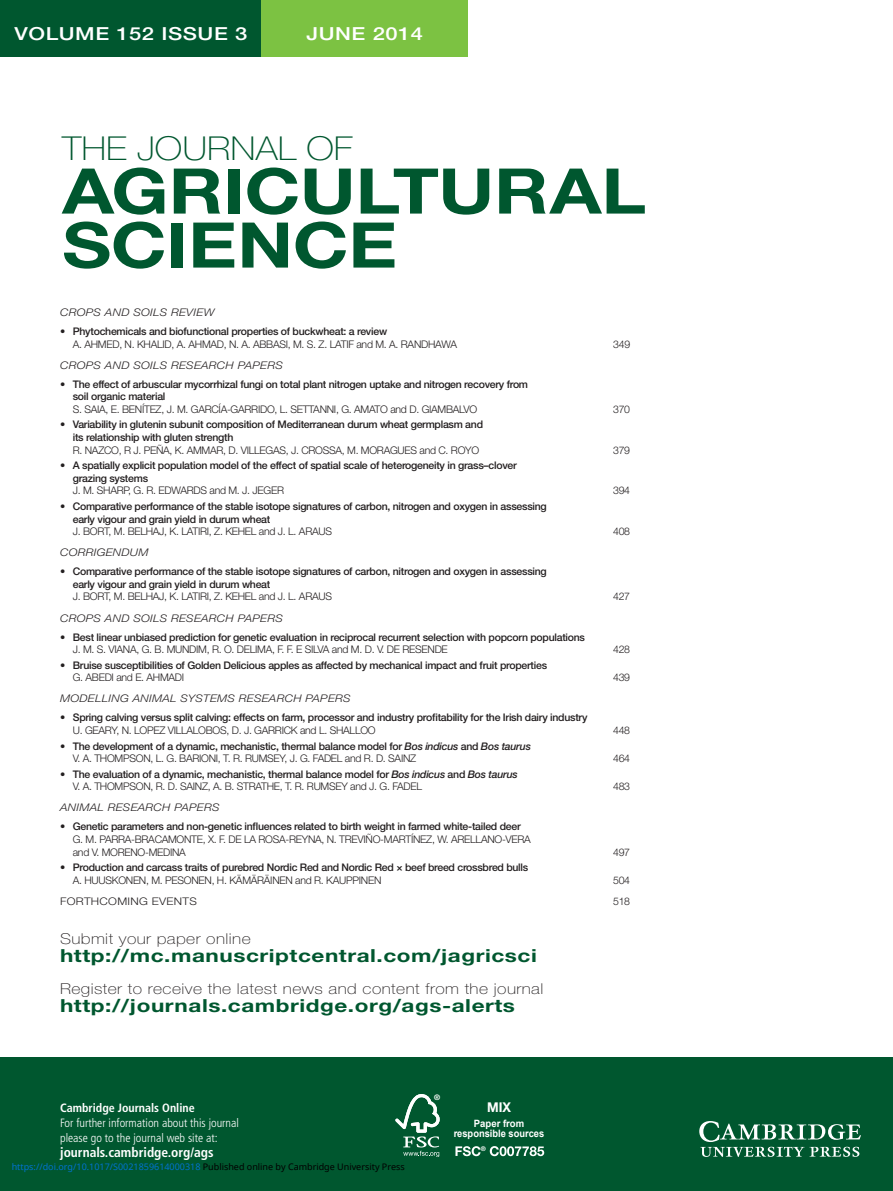
<style>
.page{position:relative;width:893px;height:1191px;background:#fff}
.page>*{position:absolute;margin:0;border:0;box-sizing:border-box;transform-origin:0 0}
.t1{font:700 63px/54px "Helvetica Neue";letter-spacing:-.005em;color:#00572f;scale:1.2 1}
.t2{font:100 33px "Helvetica Neue";color:#00572f;scale:1.12 1}
.t3{font:700 18px "Helvetica Neue";letter-spacing:.025em;color:#00572f;scale:1.25 1}
.t4{font:500 18px "Helvetica Neue";letter-spacing:.025em;color:#fff;scale:1.22 1}
.t5{font:100 15px "Helvetica Neue";letter-spacing:.025em;color:#231f20;scale:1.16 1}
.t6{font:700 condensed 13.5px "Frutiger";color:#fff}
.t7{font:700 13.5px "Helvetica Neue";color:#fff;scale:.95 1}
.t8{font:300 condensed 12px/15px "Frutiger";color:#fff}
.t9{font:700 condensed 12px "Frutiger";color:#fff}
.t10{font:500 10.5px/12.6px "Helvetica Neue";letter-spacing:-.025em;color:#231f20}
.t11{font:300 10.5px/12.6px "Helvetica Neue";letter-spacing:-.025em;color:#231f20}
.t12{font:italic 300 10.5px "Helvetica Neue";letter-spacing:.025em;color:#231f20;scale:1.13 1}
.t13{font:300 10.5px "Helvetica Neue";letter-spacing:.025em;color:#231f20;scale:1.13 1}
.t14{font:700 10.2px "Arial";color:#fff;scale:.91 1}
.t15{font:700 10.05px "Arial";color:#fff;scale:.95 1}
.t16{font:9px "Noto Sans";color:#0172cf}
.t17{font:700 7.65px "Helvetica Neue";color:#fff}
.t18{font:700 6.45px "Helvetica Neue";color:#fff}
.s1{font-style:italic}
.s2{font-weight:300}
.s3{color:#000}
</style>
<div class="page">
<div style="left:0;top:1057px;width:892px;height:134px;background:#00572f"></div>
<svg style="left:699px;top:1121px;width:161px;height:36px"></svg>
<div style="left:0;top:0;width:264px;height:57px;background:#00572f"></div>
<div style="left:261px;top:0;width:207px;height:57px;background:#7cc242"></div>
<svg style="left:395px;top:1094px;width:44px;height:63px"></svg>
<svg style="left:455px;top:1146px;width:25px;height:10px"></svg>
<svg style="left:490px;top:1146px;width:54px;height:10px"></svg>
<h3 class="t4" style="left:15px;top:27px;width:192px">VOLUME 152 ISSUE 3</h3>
<h3 class="t4" style="left:306px;top:27px;width:97px">JUNE 2014</h3>
<h2 class="t2" style="left:62px;top:136px;width:261px">THE JOURNAL OF</h2>
<h1 class="t1" style="left:62px;top:170px;width:488px">AGRICULTURAL<br>SCIENCE</h1>
<p class="t12" style="left:60px;top:308px;width:138px">CROPS AND SOILS REVIEW</p>
<p class="t10" style="left:60px;top:326px;width:328px">• Phytochemicals and biofunctional properties of buckwheat: a review</p>
<p class="t11" style="left:73px;top:338px;width:386px">A. AHMED, N. KHALID, A. AHMAD, N. A. ABBASI, M. S. Z. LATIF and M. A. RANDHAWA</p>
<p class="t11" style="left:613px;top:338px;width:18px">349</p>
<p class="t12" style="left:60px;top:361px;width:199px">CROPS AND SOILS RESEARCH PAPERS</p>
<p class="t10" style="left:73px;top:379px;width:457px;text-indent:-13px">• The effect of arbuscular mycorrhizal fungi on total plant nitrogen uptake and nitrogen recovery from soil organic material</p>
<p class="t11" style="left:73px;top:404px;width:406px">S. SAIA, E. BENÍTEZ, J. M. GARCÍA-GARRIDO, L. SETTANNI, G. AMATO and D. GIAMBALVO</p>
<p class="t11" style="left:613px;top:404px;width:18px">370</p>
<p class="t10" style="left:73px;top:419px;width:412px;text-indent:-13px">• Variability in glutenin subunit composition of Mediterranean durum wheat germplasm and its relationship with gluten strength</p>
<p class="t11" style="left:73px;top:445px;width:408px">R. NAZCO, R J. PEÑA, K. AMMAR, D. VILLEGAS, J. CROSSA, M. MORAGUES and C. ROYO</p>
<p class="t11" style="left:613px;top:445px;width:18px">379</p>
<p class="t10" style="left:73px;top:460px;width:445px;text-indent:-13px">• A spatially explicit population model of the effect of spatial scale of heterogeneity in grass–clover grazing systems</p>
<p class="t11" style="left:73px;top:485px;width:213px">J. M. SHARP, G. R. EDWARDS and M. J. JEGER</p>
<p class="t11" style="left:613px;top:485px;width:18px">394</p>
<p class="t10" style="left:73px;top:501px;width:475px;text-indent:-13px">• Comparative performance of the stable isotope signatures of carbon, nitrogen and oxygen in assessing early vigour and grain yield in durum wheat</p>
<p class="t11" style="left:73px;top:526px;width:261px">J. BORT, M. BELHAJ, K. LATIRI, Z. KEHEL and J. L. ARAUS</p>
<p class="t11" style="left:613px;top:526px;width:18px">408</p>
<p class="t12" style="left:60px;top:549px;width:80px">CORRIGENDUM</p>
<p class="t10" style="left:73px;top:566px;width:475px;text-indent:-13px">• Comparative performance of the stable isotope signatures of carbon, nitrogen and oxygen in assessing early vigour and grain yield in durum wheat</p>
<p class="t11" style="left:73px;top:591px;width:261px">J. BORT, M. BELHAJ, K. LATIRI, Z. KEHEL and J. L. ARAUS</p>
<p class="t11" style="left:613px;top:591px;width:18px">427</p>
<p class="t12" style="left:60px;top:614px;width:199px">CROPS AND SOILS RESEARCH PAPERS</p>
<p class="t10" style="left:60px;top:631px;width:526px">• Best linear unbiased prediction for genetic evaluation in reciprocal recurrent selection with popcorn populations</p>
<p class="t11" style="left:73px;top:644px;width:376px">J. M. S. VIANA, G. B. MUNDIM, R. O. DELIMA, F. F. E SILVA and M. D. V. DE RESENDE</p>
<p class="t11" style="left:613px;top:644px;width:18px">428</p>
<p class="t10" style="left:60px;top:660px;width:488px">• Bruise susceptibilities of Golden Delicious apples as affected by mechanical impact and fruit properties</p>
<p class="t11" style="left:73px;top:672px;width:113px">G. ABEDI and E. AHMADI</p>
<p class="t11" style="left:613px;top:672px;width:18px">439</p>
<p class="t12" style="left:60px;top:695px;width:259px">MODELLING ANIMAL SYSTEMS RESEARCH PAPERS</p>
<p class="t10" style="left:60px;top:712px;width:529px">• Spring calving versus split calving: effects on farm, processor and industry profitability for the Irish dairy industry</p>
<p class="t11" style="left:73px;top:725px;width:304px">U. GEARY, N. LOPEZ VILLALOBOS, D. J. GARRICK and L. SHALLOO</p>
<p class="t11" style="left:613px;top:725px;width:18px">448</p>
<p class="t10" style="left:73px;top:740px;width:459px;text-indent:-13px">• The development of a dynamic, mechanistic, thermal balance model for <span class="s1">Bos indicus</span> and <span class="s1">Bos taurus<br></span><span class="s2">V. A. THOMPSON, L. G. BARIONI, T. R. RUMSEY, J. G. FADEL and R. D. SAINZ</span></p>
<p class="t11" style="left:613px;top:753px;width:18px">464</p>
<p class="t10" style="left:73px;top:769px;width:446px;text-indent:-13px">• The evaluation of a dynamic, mechanistic, thermal balance model for <span class="s1">Bos indicus</span> and <span class="s1">Bos taurus<br></span><span class="s2">V. A. THOMPSON, R. D. SAINZ, A. B. STRATHE, T. R. RUMSEY and J. G. FADEL</span></p>
<p class="t12" style="left:60px;top:804px;width:143px">ANIMAL RESEARCH PAPERS</p>
<p class="t10" style="left:60px;top:821px;width:462px">• Genetic parameters and non-genetic influences related to birth weight in farmed white-tailed deer</p>
<p class="t11" style="left:73px;top:834px;width:459px">G. M. PARRA-BRACAMONTE, X. F. DE LA ROSA-REYNA, N. TREVIÑO-MARTÍNEZ, W. ARELLANO-VERA and V. MORENO-MEDINA</p>
<p class="t11" style="left:613px;top:781px;width:18px">483</p>
<p class="t11" style="left:613px;top:847px;width:18px">497</p>
<p class="t10" style="left:60px;top:862px;width:470px">• Production and carcass traits of purebred Nordic Red and Nordic Red × beef breed crossbred bulls</p>
<p class="t11" style="left:73px;top:875px;width:310px">A. HUUSKONEN, M. PESONEN, H. KÄMÄRÄINEN and R. KAUPPINEN</p>
<p class="t11" style="left:613px;top:875px;width:18px">504</p>
<p class="t13" style="left:60px;top:897px;width:123px">FORTHCOMING EVENTS</p>
<p class="t11" style="left:613px;top:896px;width:18px">518</p>
<h3 class="t5" style="left:60px;top:933px;width:166px">Submit your paper online</h3>
<h3 class="t3" style="left:60px;top:949px;width:383px">http://mc.manuscriptcentral.com/jagricsci</h3>
<h3 class="t5" style="left:60px;top:983px;width:418px">Register to receive the latest news and content from the journal</h3>
<h3 class="t3" style="left:60px;top:999px;width:365px">http://journals.cambridge.org/ags-alerts</h3>
<p class="t9" style="left:60px;top:1103px;width:136px">Cambridge Journals Online</p>
<p class="t8" style="left:60px;top:1116px;width:180px">For further information about this journal please go to the journal web site at:</p>
<p class="t6" style="left:60px;top:1147px;width:155px">journals.cambridge.org/ags</p>
<p class="t16" style="left:12px;top:1160px;width:394px">https://doi.org/10.1017/S0021859614000318 <span class="s3">Published online by Cambridge University Press</span></p>
<p class="t17" style="left:434px;top:1095px;width:8px">®</p>
<p class="t7" style="left:487px;top:1102px;width:27px">MIX</p>
<p class="t15" style="left:474px;top:1118px;width:54px">Paper from</p>
<p class="t14" style="left:453px;top:1128px;width:101px">responsible sources</p>
<p class="t18" style="left:480px;top:1147px;width:7px">®</p>
</div>
